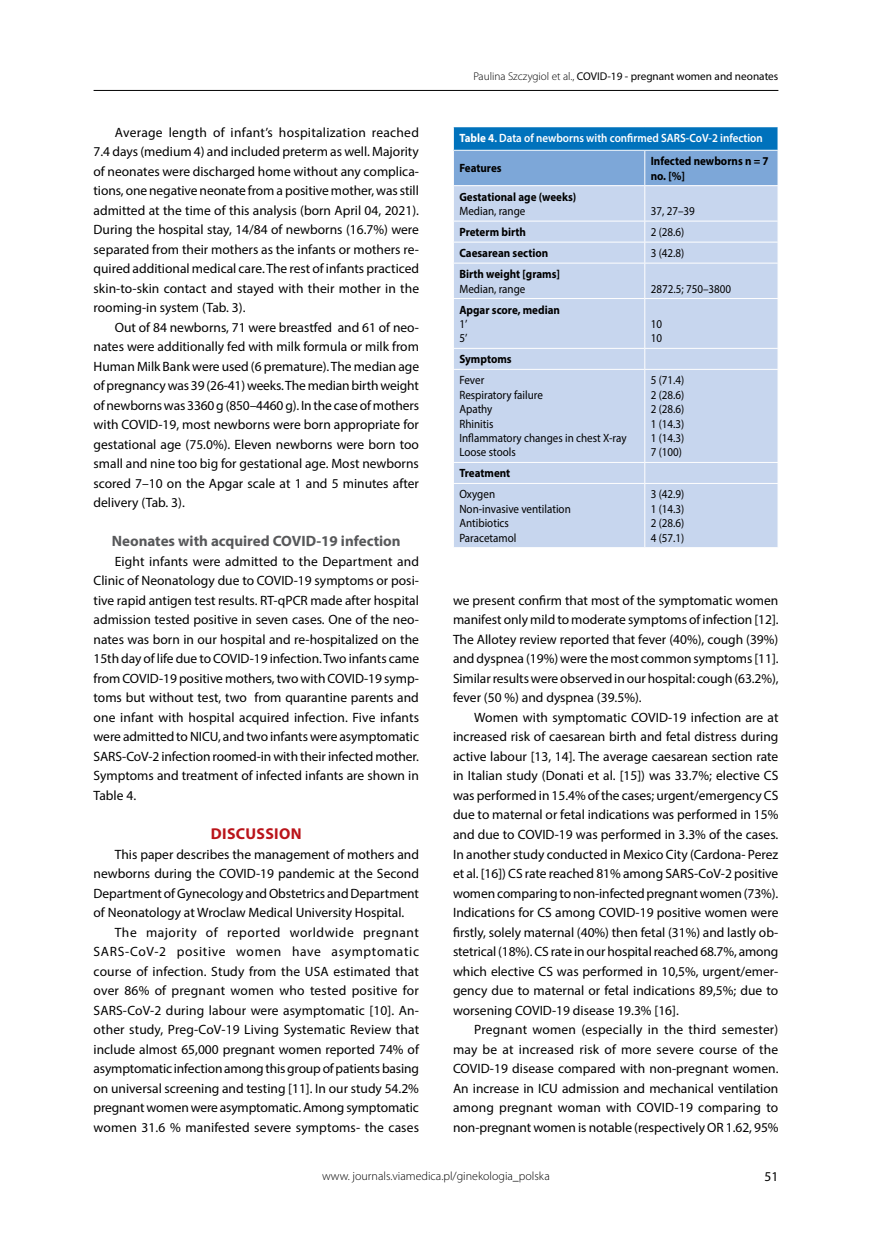
<style>
.page{position:relative;width:872px;height:1234px;background:#fff}
.page>*{position:absolute;margin:0;border:0;box-sizing:border-box;transform-origin:0 0}
.t1{font:700 15.75px "Myriad Pro";letter-spacing:.02em;color:#ba141a}
.t2{font:700 15px "Myriad Pro";color:#58595b}
.t3{font:13.5px/19.5px "Myriad Pro";color:#000;text-align:justify}
.t4{font:12px/14.4px "Myriad Pro";color:#000;scale:.92 1}
.t5{font:700 12px/14.4px "Myriad Pro";color:#000;scale:.92 1}
.t6{font:600 12px "Myriad Pro";color:#fff;scale:.92 1}
.t7{font:300 12px "Myriad Pro";color:#000}
.t8{font:11.25px "Myriad Pro";color:#000}
.s1{font-weight:300}
.s2{font-weight:700}
</style>
<div class="page">
<hr style="left:94px;top:90px;width:684px;height:1px;background:#000">
<div style="left:454px;top:186px;width:323px;height:361px;background:#c7d6ee"></div>
<hr style="left:644px;top:186px;width:1px;height:35px;background:#fff">
<hr style="left:453px;top:221px;width:192px;height:1px;background:#fff">
<hr style="left:645px;top:221px;width:133px;height:1px;background:#fff">
<hr style="left:453px;top:242px;width:192px;height:1px;background:#fff">
<hr style="left:645px;top:242px;width:133px;height:1px;background:#fff">
<svg style="left:644px;top:221px;width:1px;height:42px"></svg>
<hr style="left:453px;top:263px;width:192px;height:1px;background:#fff">
<hr style="left:645px;top:263px;width:133px;height:1px;background:#fff">
<hr style="left:644px;top:263px;width:1px;height:35px;background:#fff">
<hr style="left:453px;top:298px;width:192px;height:1px;background:#fff">
<hr style="left:645px;top:298px;width:133px;height:1px;background:#fff">
<hr style="left:644px;top:299px;width:1px;height:49px;background:#fff">
<hr style="left:453px;top:348px;width:192px;height:1px;background:#fff">
<hr style="left:645px;top:348px;width:133px;height:1px;background:#fff">
<svg style="left:644px;top:348px;width:1px;height:21px"></svg>
<hr style="left:453px;top:369px;width:192px;height:1px;background:#fff">
<hr style="left:645px;top:369px;width:133px;height:1px;background:#fff">
<hr style="left:644px;top:369px;width:1px;height:93px;background:#fff">
<hr style="left:453px;top:462px;width:192px;height:1px;background:#fff">
<hr style="left:645px;top:462px;width:133px;height:1px;background:#fff">
<svg style="left:644px;top:462px;width:1px;height:21px"></svg>
<hr style="left:453px;top:483px;width:192px;height:1px;background:#fff">
<hr style="left:645px;top:483px;width:133px;height:1px;background:#fff">
<hr style="left:644px;top:483px;width:1px;height:64px;background:#fff">
<svg style="left:453px;top:127px;width:325px;height:58px;background:#4d93cd"></svg>
<svg style="left:777px;top:221px;width:1px;height:42px"></svg>
<svg style="left:777px;top:349px;width:1px;height:20px"></svg>
<svg style="left:777px;top:463px;width:1px;height:20px"></svg>
<hr style="left:453px;top:150px;width:192px;height:1px;background:#fff">
<hr style="left:453px;top:151px;width:1px;height:34px;background:#fff">
<hr style="left:645px;top:150px;width:133px;height:1px;background:#fff">
<hr style="left:777px;top:151px;width:1px;height:34px;background:#fff">
<p class="t3" style="left:94px;top:122px;width:327px;text-indent:21px">Average length of infant’s hospitalization reached 7.4 days (medium 4) and included preterm as well. Majority of neonates were discharged home without any complica&shy;tions, one negative neonate from a positive mother, was still admitted at the time of this analysis (born April 04, 2021).<br>During the hospital stay, 14/84 of newborns (16.7%) were separated from their mothers as the infants or mothers re&shy;quired additional medical care. The rest of infants practiced skin-to-skin contact and stayed with their mother in the rooming-in system (Tab. 3).</p>
<p class="t3" style="left:94px;top:317px;width:327px;text-indent:21px">Out of 84 newborns, 71 were breastfed and 61 of neo&shy;nates were additionally fed with milk formula or milk from Human Milk Bank were used (6 premature). The median age of pregnancy was 39 (26-41) weeks. The median birth weight of newborns was 3360 g (850–4460 g). In the case of mothers with COVID-19, most newborns were born appropriate for gestational age (75.0%). Eleven newborns were born too small and nine too big for gestational age. Most newborns scored 7–10 on the Apgar scale at 1 and 5 minutes after delivery (Tab. 3).</p>
<p class="t2" style="left:112px;top:531px;width:290px">Neonates with acquired COVID-19 infection</p>
<p class="t3" style="left:94px;top:551px;width:327px;text-indent:21px">Eight infants were admitted to the Department and Clinic of Neonatology due to COVID-19 symptoms or posi&shy;tive rapid antigen test results. RT-qPCR made after hospital admission tested positive in seven cases. One of the neo&shy;nates was born in our hospital and re-hospitalized on the 15th day of life due to COVID-19 infection. Two infants came from COVID-19 positive mothers, two with COVID-19 symp&shy;toms but without test, two from quarantine parents and one infant with hospital acquired infection. Five infants were admitted to NICU, and two infants were asymptomatic SARS-CoV-2 infection roomed-in with their infected mother.<br>Symptoms and treatment of infected infants are shown in Table 4.</p>
<p class="t1" style="left:211px;top:823px;width:92px">DISCUSSION</p>
<p class="t3" style="left:94px;top:844px;width:327px;text-indent:21px">This paper describes the management of mothers and newborns during the COVID-19 pandemic at the Second Department of Gynecology and Obstetrics and Department of Neonatology at Wroclaw Medical University Hospital.</p>
<p class="t3" style="left:94px;top:922px;width:327px;text-indent:21px">The majority of reported worldwide pregnant SARS-CoV-2 positive women have asymptomatic course of infection. Study from the USA estimated that over 86% of pregnant women who tested positive for SARS-CoV-2 during labour were asymptomatic [10]. An&shy;other study, Preg-CoV-19 Living Systematic Review that include almost 65,000 pregnant women reported 74% of asymptomatic infection among this group of patients basing on universal screening and testing [11]. In our study 54.2% pregnant women were asymptomatic. Among symptomatic women 31.6 % manifested severe symptoms- the cases</p>
<p class="t8" style="left:473px;top:70px;width:306px"><span class="s1">Paulina Szczygiol et al.,</span> COVID-19 - pregnant women and neonates</p>
<p class="t6" style="left:459px;top:130px;width:331px"><span class="s2">Table 4</span>. Data of newborns with confirmed SARS-CoV-2 infection</p>
<p class="t5" style="left:459px;top:161px;width:47px">Features</p>
<p class="t5" style="left:651px;top:154px;width:130px">Infected newborns n = 7 no. [%]</p>
<p class="t5" style="left:459px;top:189px;width:129px">Gestational age (weeks)</p>
<p class="t4" style="left:459px;top:204px;width:73px">Median, range</p>
<p class="t4" style="left:651px;top:204px;width:49px">37, 27–39</p>
<p class="t5" style="left:459px;top:224px;width:74px">Preterm birth</p>
<p class="t4" style="left:651px;top:225px;width:38px">2 (28.6)</p>
<p class="t5" style="left:459px;top:245px;width:98px">Caesarean section</p>
<p class="t4" style="left:651px;top:246px;width:38px">3 (42.8)</p>
<p class="t5" style="left:459px;top:266px;width:111px">Birth weight [grams]</p>
<p class="t4" style="left:459px;top:281px;width:73px">Median, range</p>
<p class="t4" style="left:651px;top:281px;width:89px">2872.5; 750–3800</p>
<p class="t5" style="left:459px;top:302px;width:111px">Apgar score, median</p>
<p class="t4" style="left:459px;top:316px;width:10px">1’<br>5’</p>
<p class="t4" style="left:651px;top:316px;width:14px">10<br>10</p>
<p class="t5" style="left:459px;top:351px;width:58px">Symptoms</p>
<p class="t4" style="left:459px;top:373px;width:183px">Fever<br>Respiratory failure<br>Apathy<br>Rhinitis<br>Inflammatory changes in chest X-ray<br>Loose stools</p>
<p class="t4" style="left:651px;top:373px;width:38px;text-align:justify">5 (71.4)<br>2 (28.6)<br>2 (28.6)<br>1 (14.3)<br>1 (14.3)<br>7 (100)</p>
<p class="t5" style="left:459px;top:465px;width:57px">Treatment</p>
<p class="t4" style="left:459px;top:487px;width:123px">Oxygen<br>Non-invasive ventilation<br>Antibiotics<br>Paracetamol</p>
<p class="t4" style="left:651px;top:487px;width:38px;text-align:justify">3 (42.9)<br>1 (14.3)<br>2 (28.6)<br>4 (57.1)</p>
<p class="t3" style="left:453px;top:590px;width:327px">we present confirm that most of the symptomatic women manifest only mild to moderate symptoms of infection [12].<br>The Allotey review reported that fever (40%), cough (39%) and dyspnea (19%) were the most common symptoms [11].<br>Similar results were observed in our hospital: cough (63.2%), fever (50 %) and dyspnea (39.5%).</p>
<p class="t3" style="left:453px;top:707px;width:327px;text-indent:21px">Women with symptomatic COVID-19 infection are at increased risk of caesarean birth and fetal distress during active labour [13, 14]. The average caesarean section rate in Italian study (Donati et al. [15]) was 33.7%; elective CS was performed in 15.4% of the cases; urgent/emergency CS due to maternal or fetal indications was performed in 15% and due to COVID-19 was performed in 3.3% of the cases.<br>In another study conducted in Mexico City (Cardona- Perez et al. [16]) CS rate reached 81% among SARS-CoV-2 positive women comparing to non-infected pregnant women (73%).<br>Indications for CS among COVID-19 positive women were firstly, solely maternal (40%) then fetal (31%) and lastly ob&shy;stetrical (18%). CS rate in our hospital reached 68.7%, among which elective CS was performed in 10,5%, urgent/emer&shy;gency due to maternal or fetal indications 89,5%; due to worsening COVID-19 disease 19.3% [16].</p>
<p class="t3" style="left:453px;top:1019px;width:327px;text-indent:21px">Pregnant women (especially in the third semester) may be at increased risk of more severe course of the COVID-19 disease compared with non-pregnant women.<br>An increase in ICU admission and mechanical ventilation among pregnant woman with COVID-19 comparing to non-pregnant women is notable (respectively OR 1.62, 95%</p>
<p class="t7" style="left:322px;top:1169px;width:229px">www. journals.viamedica.pl/ginekologia_polska</p>
<p class="t3" style="left:764px;top:1166px;width:15px">51</p>
</div>
